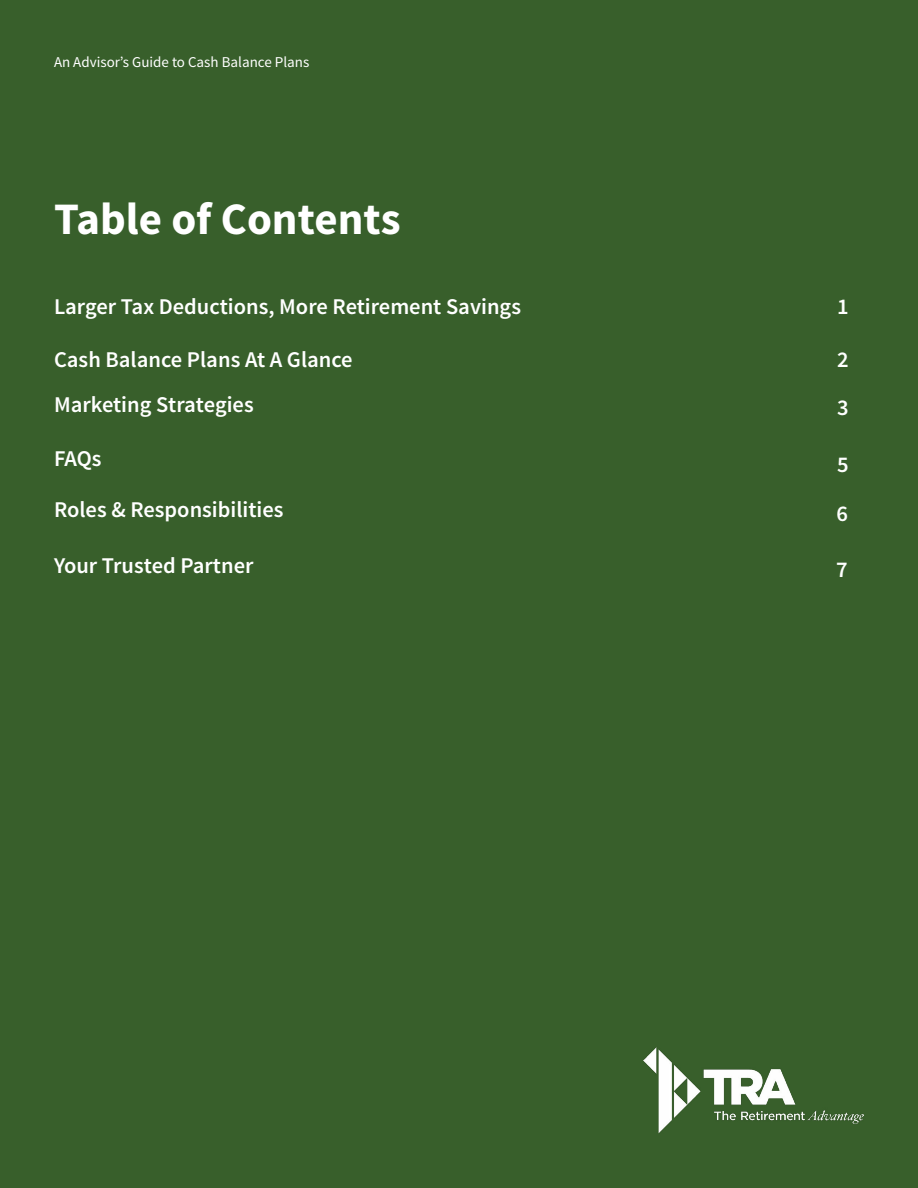
<style>
.page{position:relative;width:918px;height:1188px;background:#385f2b}
.page>*{position:absolute;margin:0;border:0;box-sizing:border-box;transform-origin:0 0}
.t1{font:700 45px "Source Sans Pro";color:#fff}
.t2{font:600 22.5px/45.3px "Source Sans Pro";color:#fff}
.t3{font:15px "Source Sans Pro";color:#fff}
</style>
<div class="page">
<img style="left:644px;top:1047px;width:220px;height:87px">
<p class="t3" style="left:54px;top:52px;width:257px">An Advisor’s Guide to Cash Balance Plans</p>
<h1 class="t1" style="left:54px;top:190px;width:348px">Table of Contents</h1>
<p class="t2" style="left:54px;top:284px;width:469px">Larger Tax Deductions, More Retirement Savings</p>
<p class="t2" style="left:54px;top:337px;width:300px">Cash Balance Plans At A Glance<br>Marketing Strategies</p>
<p class="t2" style="left:54px;top:436px;width:49px">FAQs</p>
<p class="t2" style="left:54px;top:488px;width:231px">Roles &amp; Responsibilities</p>
<p class="t2" style="left:54px;top:543px;width:201px">Your Trusted Partner</p>
<p class="t2" style="left:837px;top:284px;width:13px">1</p>
<p class="t2" style="left:837px;top:337px;width:13px">2</p>
<p class="t2" style="left:837px;top:386px;width:13px">3</p>
<p class="t2" style="left:836px;top:441px;width:14px;line-height:49.1px">5<br>6</p>
<p class="t2" style="left:836px;top:547px;width:13px">7</p>
</div>
